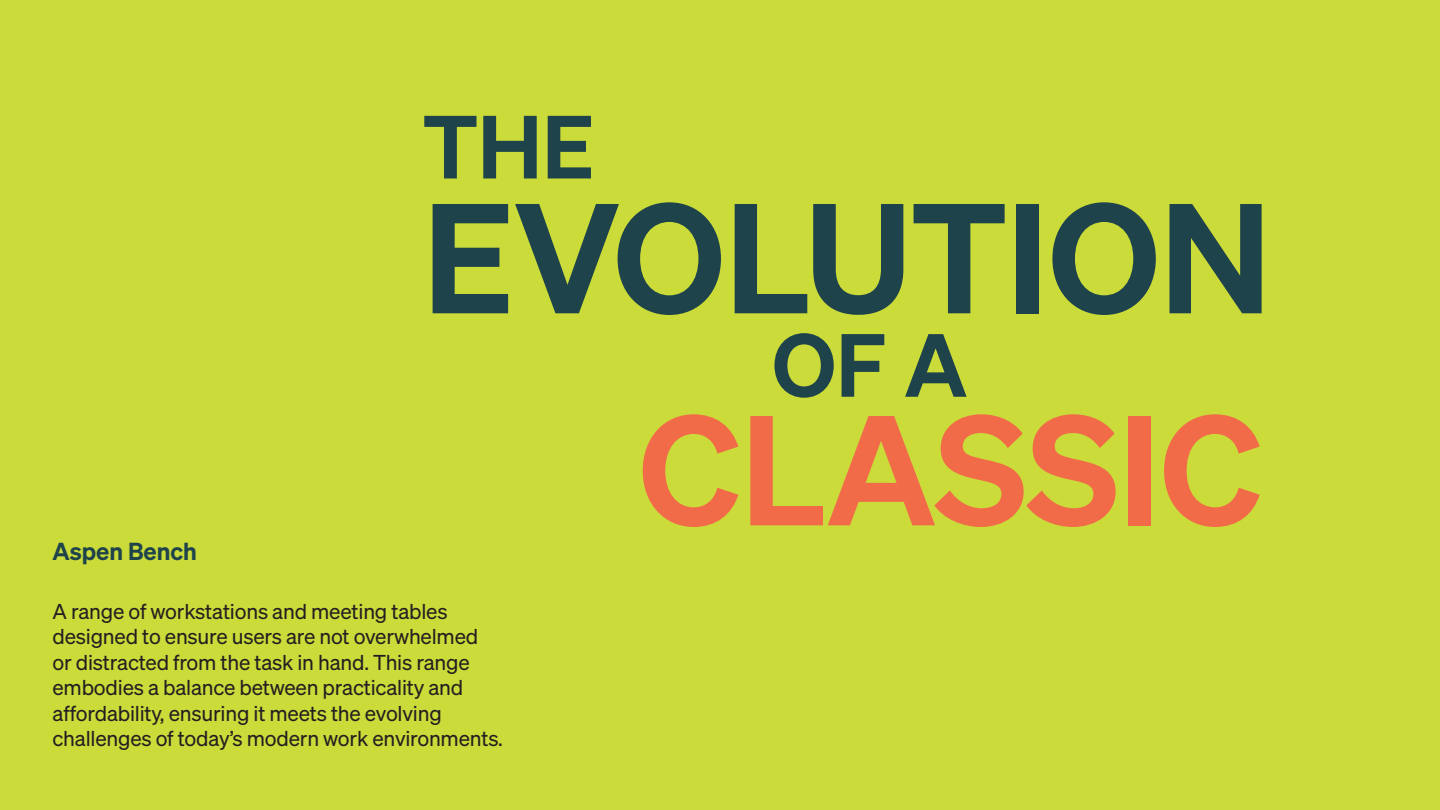
<style>
.page{position:relative;width:1440px;height:810px;background:#cadb3a}
.page>*{position:absolute;margin:0;border:0;box-sizing:border-box;transform-origin:0 0}
.t1{font:600 152.25px "Sohne";color:#1f434b}
.t2{font:600 152.25px "Sohne";color:#f26b48}
.t3{font:600 87.22px "Sohne";color:#1f434b}
.t4{font:600 24px "Sohne";color:#1f434b}
.t5{font:21px/25.5px "Sohne Buch";letter-spacing:-.01em;color:#231f20}
</style>
<div class="page">
<h2 class="t3" style="left:423px;top:92px;width:173px">THE</h2>
<h1 class="t1" style="left:423px;top:163px;width:850px">EVOLUTION</h1>
<h2 class="t3" style="left:772px;top:311px;width:197px">OF A</h2>
<p class="t4" style="left:52px;top:537px;width:146px">Aspen Bench</p>
<p class="t5" style="left:52px;top:598px;width:452px">A range of workstations and meeting tables designed to ensure users are not overwhelmed or distracted from the task in hand. This range embodies a balance between practicality and affordability, ensuring it meets the evolving challenges of today’s modern work environments.</p>
<h1 class="t2" style="left:639px;top:375px;width:625px">CLASSIC</h1>
</div>
